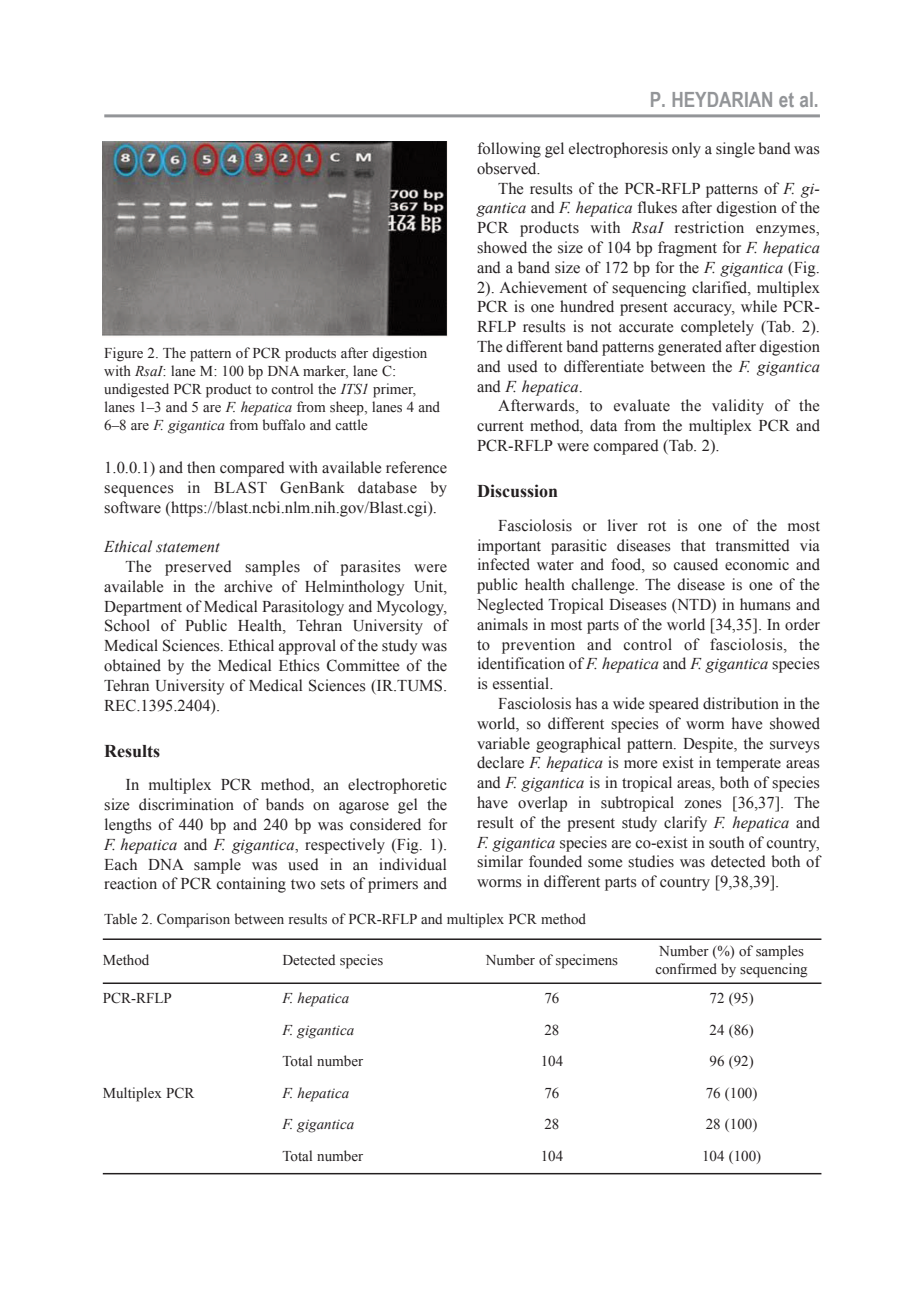
<style>
.page{position:relative;width:920px;height:1290px;background:#fff}
.page>*{position:absolute;margin:0;border:0;box-sizing:border-box;transform-origin:0 0}
.t1{font:700 21px "Arial Narrow";color:#939598}
.t2{font:700 18px "Times New Roman";color:#231f20}
.t3{font:16.5px/19.8px "Times New Roman";color:#231f20;text-align:justify}
.t4{font:italic 16.5px "Times New Roman";color:#231f20}
.t5{font:15px/18px "Times New Roman";color:#231f20}
.t6{font:italic 15px "Times New Roman";color:#231f20}
.s1{font-style:italic}
</style>
<div class="page">
<hr style="left:104px;top:114px;width:716px;height:3px;background:#939598">
<img style="left:103px;top:141px;width:344px;height:196px">
<hr style="left:103px;top:938px;width:718px;height:2px;background:#231f20">
<hr style="left:103px;top:982px;width:718px;height:2px;background:#231f20">
<hr style="left:103px;top:1173px;width:718px;height:1px;background:#231f20">
<p class="t5" style="left:104px;top:344px;width:337px">Figure 2. The pattern of PCR products after digestion with <span class="s1">RsaI</span>: lane M: 100 bp DNA marker, lane C: undigested PCR product to control the <span class="s1">ITS1</span> primer, lanes 1–3 and 5 are <span class="s1">F. hepatica</span> from sheep, lanes 4 and 6–8 are <span class="s1">F. gigantica</span> from buffalo and cattle</p>
<p class="t3" style="left:104px;top:457px;width:344px">1.0.0.1) and then compared with available reference sequences in BLAST GenBank database by software (https://blast.ncbi.nlm.nih.gov/Blast.cgi).</p>
<p class="t4" style="left:104px;top:537px;width:117px">Ethical statement</p>
<p class="t3" style="left:104px;top:556px;width:344px;text-indent:21px">The preserved samples of parasites were available in the archive of Helminthology Unit, Department of Medical Parasitology and Mycology, School of Public Health, Tehran University of Medical Sciences. Ethical approval of the study was obtained by the Medical Ethics Committee of the Tehran University of Medical Sciences (IR.TUMS.<br>REC.1395.2404).</p>
<p class="t2" style="left:104px;top:741px;width:58px">Results</p>
<p class="t3" style="left:104px;top:775px;width:344px;text-indent:21px">In multiplex PCR method, an electrophoretic size discrimination of bands on agarose gel the lengths of 440 bp and 240 bp was considered for <span class="s1">F. hepatica</span> and <span class="s1">F. gigantica</span>, respectively (Fig. 1).<br>Each DNA sample was used in an individual reaction of PCR containing two sets of primers and</p>
<p class="t1" style="left:650px;top:88px;width:170px">P. HEYDARIAN et al.</p>
<p class="t3" style="left:477px;top:139px;width:344px">following gel electrophoresis only a single band was observed.</p>
<p class="t3" style="left:477px;top:178px;width:344px;text-indent:21px">The results of the PCR-RFLP patterns of <span class="s1">F. gi&shy;gantica</span> and <span class="s1">F. hepatica</span> flukes after digestion of the PCR products with <span class="s1">RsaI</span> restriction enzymes, showed the size of 104 bp fragment for <span class="s1">F. hepatica </span>and a band size of 172 bp for the <span class="s1">F. gigantica</span> (Fig.<br>2). Achievement of sequencing clarified, multiplex PCR is one hundred present accuracy, while PCR-RFLP results is not accurate completely (Tab. 2).<br>The different band patterns generated after digestion and used to differentiate between the <span class="s1">F. gigantica </span>and <span class="s1">F. hepatica</span>.</p>
<p class="t3" style="left:477px;top:396px;width:344px;text-indent:21px">Afterwards, to evaluate the validity of the current method, data from the multiplex PCR and PCR-RFLP were compared (Tab. 2).</p>
<p class="t2" style="left:477px;top:481px;width:83px">Discussion</p>
<p class="t3" style="left:477px;top:515px;width:344px;text-indent:21px">Fasciolosis or liver rot is one of the most important parasitic diseases that transmitted via infected water and food, so caused economic and public health challenge. The disease is one of the Neglected Tropical Diseases (NTD) in humans and animals in most parts of the world [34,35]. In order to prevention and control of fasciolosis, the identification of <span class="s1">F. hepatica</span> and <span class="s1">F. gigantica</span> species is essential.</p>
<p class="t3" style="left:477px;top:693px;width:344px;text-indent:21px">Fasciolosis has a wide speared distribution in the world, so different species of worm have showed variable geographical pattern. Despite, the surveys declare <span class="s1">F. hepatica</span> is more exist in temperate areas and <span class="s1">F. gigantica</span> is in tropical areas, both of species have overlap in subtropical zones [36,37]. The result of the present study clarify <span class="s1">F. hepatica</span> and <span class="s1">F. gigantica</span> species are co-exist in south of country, similar founded some studies was detected both of worms in different parts of country [9,38,39].</p>
<p class="t5" style="left:104px;top:910px;width:483px">Table 2. Comparison between results of PCR-RFLP and multiplex PCR method</p>
<p class="t5" style="left:103px;top:951px;width:48px">Method</p>
<p class="t5" style="left:282px;top:951px;width:102px">Detected species</p>
<p class="t5" style="left:486px;top:951px;width:134px">Number of specimens</p>
<p class="t5" style="left:655px;top:942px;width:154px">Number (%) of samples confirmed by sequencing</p>
<p class="t5" style="left:103px;top:989px;width:71px">PCR-RFLP</p>
<p class="t6" style="left:282px;top:990px;width:68px">F. hepatica</p>
<p class="t5" style="left:544px;top:989px;width:16px">76</p>
<p class="t5" style="left:709px;top:989px;width:46px">72 (95)</p>
<p class="t6" style="left:282px;top:1021px;width:73px">F. gigantica</p>
<p class="t5" style="left:544px;top:1021px;width:16px">28</p>
<p class="t5" style="left:709px;top:1021px;width:46px">24 (86)</p>
<p class="t5" style="left:282px;top:1052px;width:82px">Total number</p>
<p class="t5" style="left:541px;top:1052px;width:24px">104</p>
<p class="t5" style="left:709px;top:1052px;width:46px">96 (92)</p>
<p class="t5" style="left:103px;top:1084px;width:93px">Multiplex PCR</p>
<p class="t6" style="left:282px;top:1084px;width:68px">F. hepatica</p>
<p class="t5" style="left:544px;top:1084px;width:16px">76</p>
<p class="t5" style="left:706px;top:1084px;width:53px">76 (100)</p>
<p class="t6" style="left:282px;top:1116px;width:73px">F. gigantica</p>
<p class="t5" style="left:544px;top:1115px;width:16px">28</p>
<p class="t5" style="left:706px;top:1115px;width:53px">28 (100)</p>
<p class="t5" style="left:282px;top:1147px;width:82px">Total number</p>
<p class="t5" style="left:541px;top:1147px;width:24px">104</p>
<p class="t5" style="left:702px;top:1147px;width:61px">104 (100)</p>
</div>
